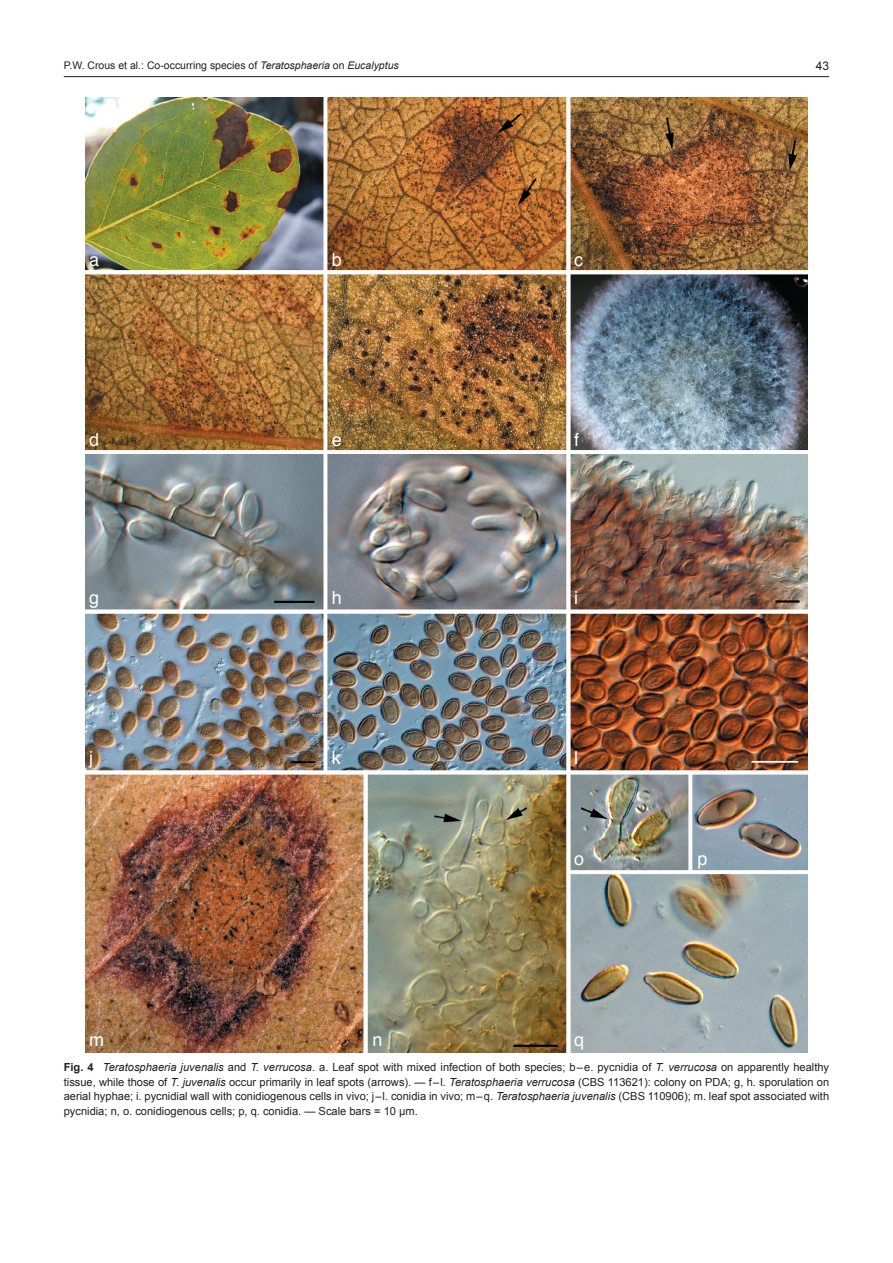
<style>
.page{position:relative;width:893px;height:1263px;background:#fff}
.page>*{position:absolute;margin:0;border:0;box-sizing:border-box;transform-origin:0 0}
.t1{font:18px "Helvetica";color:#fff}
.t2{font:12px "Arial";color:#231f20}
.t3{font:11.1px/14.4px "Arial";color:#231f20;text-align:justify}
.t4{font:10.5px "Arial";color:#231f20}
.s1{font-style:italic}
.s2{font-weight:700}
</style>
<div class="page">
<hr style="left:64px;top:76px;width:765px;height:1px;background:#231f20">
<img style="left:85px;top:98px;width:723px;height:954px">
<p class="t4" style="left:64px;top:59px;width:336px">P.W. Crous et al.: Co-occurring species of <span class="s1">Teratosphaeria</span> on <span class="s1">Eucalyptus</span></p>
<p class="t2" style="left:816px;top:59px;width:15px">43</p>
<h1 class="t1" style="left:89px;top:244px;width:12px">a</h1>
<h1 class="t1" style="left:89px;top:424px;width:12px">d</h1>
<h1 class="t1" style="left:332px;top:244px;width:12px">b</h1>
<h1 class="t1" style="left:574px;top:244px;width:10px">c</h1>
<h1 class="t1" style="left:332px;top:424px;width:12px">e</h1>
<h1 class="t1" style="left:574px;top:424px;width:7px">f</h1>
<h1 class="t1" style="left:89px;top:583px;width:12px">g</h1>
<h1 class="t1" style="left:332px;top:583px;width:12px">h</h1>
<h1 class="t1" style="left:574px;top:583px;width:5px">i</h1>
<h1 class="t1" style="left:89px;top:742px;width:5px">j</h1>
<h1 class="t1" style="left:332px;top:742px;width:10px">k</h1>
<h1 class="t1" style="left:89px;top:1024px;width:16px">m</h1>
<h1 class="t1" style="left:372px;top:1024px;width:12px">n</h1>
<h1 class="t1" style="left:574px;top:742px;width:5px">l</h1>
<h1 class="t1" style="left:574px;top:843px;width:12px">o</h1>
<h1 class="t1" style="left:574px;top:1024px;width:12px">q</h1>
<h1 class="t1" style="left:697px;top:843px;width:12px">p</h1>
<p class="t3" style="left:64px;top:1060px;width:767px"><span class="s2">Fig. 4</span> <span class="s1">Teratosphaeria juvenalis</span> and <span class="s1">T. verrucosa</span>. a. Leaf spot with mixed infection of both species; b–e. pycnidia of <span class="s1">T. verrucosa</span> on apparently healthy tissue, while those of <span class="s1">T. juvenalis</span> occur primarily in leaf spots (arrows). — f–l. <span class="s1">Teratosphaeria verrucosa</span> (CBS 113621): colony on PDA; g, h. sporulation on aerial hyphae; i. pycnidial wall with conidiogenous cells in vivo; j–l. conidia in vivo; m–q. <span class="s1">Teratosphaeria juvenalis</span> (CBS 110906); m. leaf spot associated with pycnidia; n, o. conidiogenous cells; p, q. conidia. — Scale bars = 10 µm.</p>
</div>
